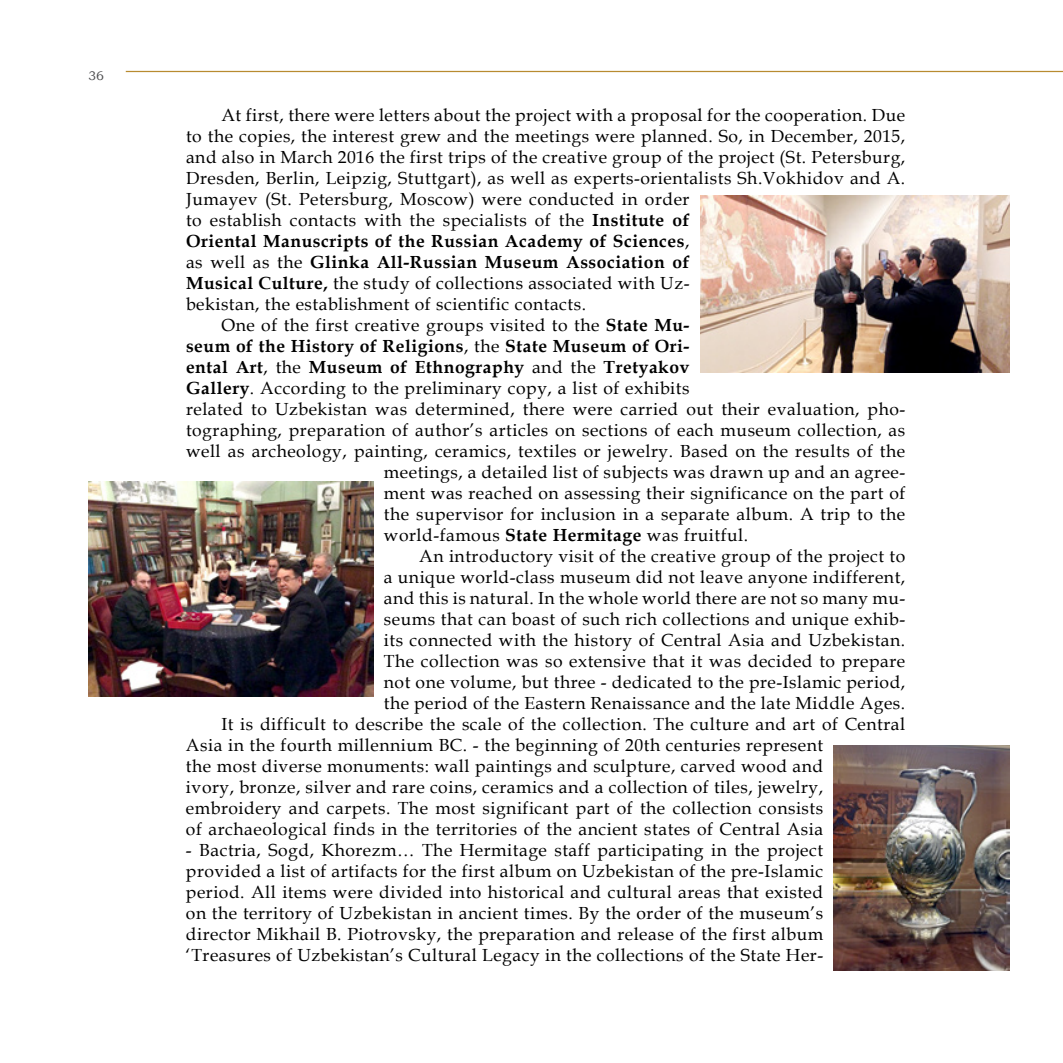
<style>
.page{position:relative;width:1063px;height:1063px;background:#fff}
.page>*{position:absolute;margin:0;border:0;box-sizing:border-box;transform-origin:0 0}
.t1{font:17.5px/21px "Book Antiqua";letter-spacing:.03em;color:#000;text-align:justify}
.t2{font:700 17.5px "Book Antiqua";letter-spacing:.03em;color:#000}
.t3{font:12.5px "Bookman Old Style";color:#4d4d4f}
.s1{font-weight:700}
.s2{font-weight:400}
</style>
<div class="page">
<hr style="left:126px;top:71px;width:937px;height:1px;background:#b88b30">
<img style="left:89px;top:481px;width:284px;height:215px">
<img style="left:700px;top:196px;width:310px;height:176px">
<img style="left:834px;top:746px;width:176px;height:225px">
<p class="t3" style="left:89px;top:67px;width:17px">36</p>
<p class="t1" style="left:221px;top:104px;width:685px">At first, there were letters about the project with a proposal for the cooperation. Due</p>
<p class="t1" style="left:186px;top:125px;width:721px">to the copies, the interest grew and the meetings were planned. So, in December, 2015,</p>
<p class="t1" style="left:186px;top:146px;width:721px">and also in March 2016 the first trips of the creative group of the project (St. Petersburg,</p>
<p class="t1" style="left:186px;top:167px;width:721px">Dresden, Berlin, Leipzig, Stuttgart), as well as experts-orientalists Sh.Vokhidov and A.</p>
<p class="t1" style="left:186px;top:188px;width:505px">Jumayev (St. Petersburg, Moscow) were conducted in order</p>
<p class="t1" style="left:186px;top:209px;width:505px">to establish contacts with the specialists of the <span class="s1">Institute of</span></p>
<p class="t2" style="left:186px;top:229px;width:505px">Oriental Manuscripts of the Russian Academy of Sciences<span class="s2">,</span></p>
<p class="t2" style="left:186px;top:250px;width:505px"><span class="s2">as well as the</span> Glinka All-Russian Museum Association of</p>
<p class="t1" style="left:186px;top:272px;width:505px"><span class="s1">Musical Culture,</span> the study of collections associated with Uz-</p>
<p class="t1" style="left:186px;top:293px;width:402px">bekistan, the establishment of scientific contacts.</p>
<p class="t1" style="left:221px;top:314px;width:470px">One of the first creative groups visited to the <span class="s1">State Mu-</span></p>
<p class="t2" style="left:186px;top:334px;width:505px">seum of the History of Religions<span class="s2">, the</span> State Museum of Ori-</p>
<p class="t2" style="left:186px;top:355px;width:505px">ental Art<span class="s2">, the</span> Museum of Ethnography <span class="s2">and the</span> Tretyakov</p>
<p class="t1" style="left:186px;top:377px;width:505px"><span class="s1">Gallery</span>. According to the preliminary copy, a list of exhibits</p>
<p class="t1" style="left:186px;top:398px;width:721px">related to Uzbekistan was determined, there were carried out their evaluation, pho-</p>
<p class="t1" style="left:186px;top:419px;width:721px">tographing, preparation of author’s articles on sections of each museum collection, as</p>
<p class="t1" style="left:186px;top:440px;width:721px">well as archeology, painting, ceramics, textiles or jewelry. Based on the results of the</p>
<p class="t1" style="left:384px;top:461px;width:523px">meetings, a detailed list of subjects was drawn up and an agree-</p>
<p class="t1" style="left:384px;top:482px;width:523px">ment was reached on assessing their significance on the part of</p>
<p class="t1" style="left:384px;top:503px;width:523px">the supervisor for inclusion in a separate album. A trip to the</p>
<p class="t1" style="left:384px;top:524px;width:366px">world-famous <span class="s1">State Hermitage</span> was fruitful.</p>
<p class="t1" style="left:419px;top:545px;width:487px">An introductory visit of the creative group of the project to</p>
<p class="t1" style="left:384px;top:566px;width:523px">a unique world-class museum did not leave anyone indifferent,</p>
<p class="t1" style="left:384px;top:587px;width:523px">and this is natural. In the whole world there are not so many mu-</p>
<p class="t1" style="left:384px;top:608px;width:523px">seums that can boast of such rich collections and unique exhib-</p>
<p class="t1" style="left:384px;top:629px;width:523px">its connected with the history of Central Asia and Uzbekistan.</p>
<p class="t1" style="left:384px;top:650px;width:523px">The collection was so extensive that it was decided to prepare</p>
<p class="t1" style="left:384px;top:671px;width:523px">not one volume, but three - dedicated to the pre-Islamic period,</p>
<p class="t1" style="left:384px;top:692px;width:523px">the period of the Eastern Renaissance and the late Middle Ages.</p>
<p class="t1" style="left:221px;top:713px;width:685px">It is difficult to describe the scale of the collection. The culture and art of Central</p>
<p class="t1" style="left:186px;top:734px;width:639px">Asia in the fourth millennium BC. - the beginning of 20th centuries represent</p>
<p class="t1" style="left:186px;top:755px;width:639px">the most diverse monuments: wall paintings and sculpture, carved wood and</p>
<p class="t1" style="left:186px;top:776px;width:639px">ivory, bronze, silver and rare coins, ceramics and a collection of tiles, jewelry,</p>
<p class="t1" style="left:186px;top:797px;width:639px">embroidery and carpets. The most significant part of the collection consists</p>
<p class="t1" style="left:186px;top:818px;width:639px">of archaeological finds in the territories of the ancient states of Central Asia</p>
<p class="t1" style="left:186px;top:839px;width:639px">- Bactria, Sogd, Khorezm… The Hermitage staff participating in the project provided a list of artifacts for the first album on Uzbekistan of the pre-Islamic period. All items were divided into historical and cultural areas that existed on the territory of Uzbekistan in ancient times. By the order of the museum’s director Mikhail B. Piotrovsky, the preparation and release of the first album ‘Treasures of Uzbekistan’s Cultural Legacy in the collections of the State Her-</p>
</div>
